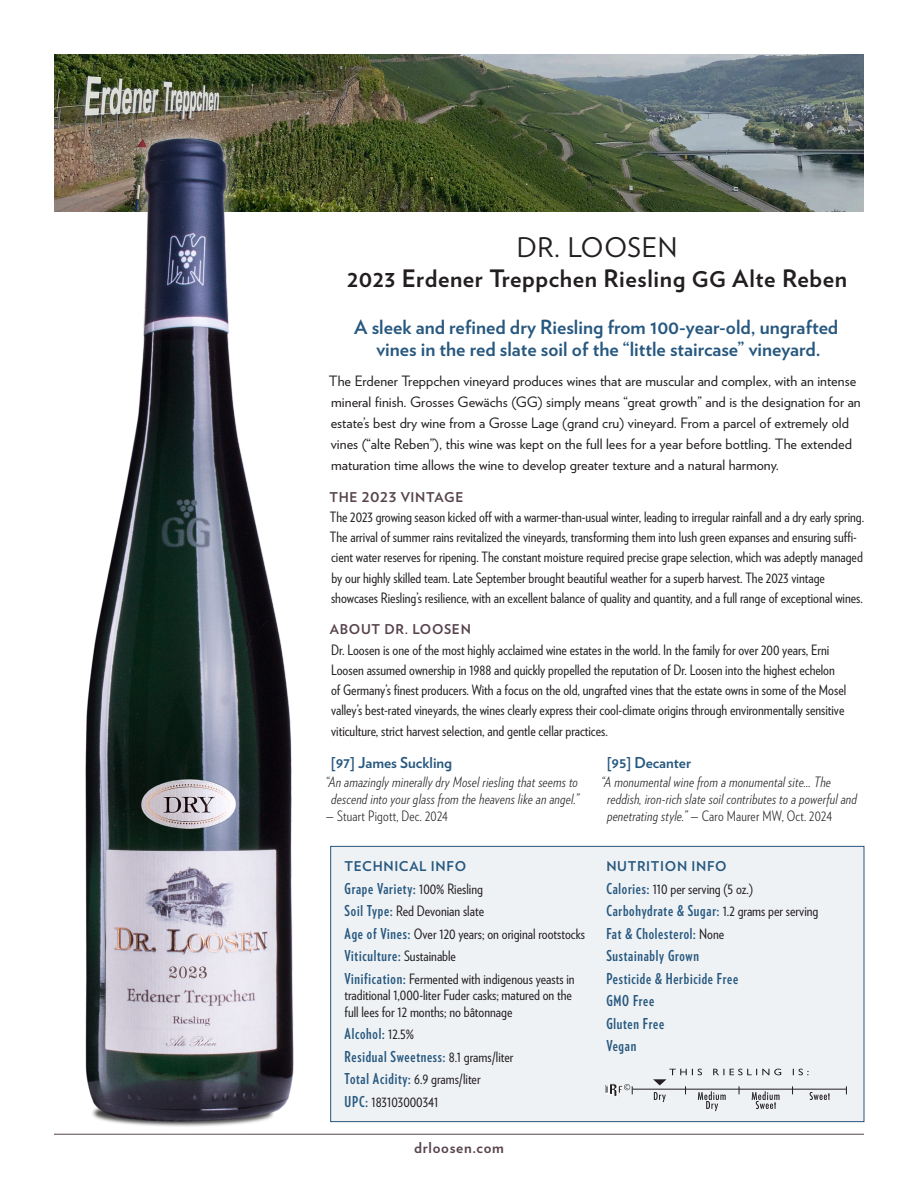
<style>
.page{position:relative;width:918px;height:1188px;background:#fff}
.page>*{position:absolute;margin:0;border:0;box-sizing:border-box;transform-origin:0 0}
.HD_1-V{font:27px "Verlag";letter-spacing:.025em;color:#231f20}
.HD_1A-V{font:700 24px "Verlag";letter-spacing:.025em;color:#231f20}
.Subhead_Description{font:700 19.5px/22.5px "Verlag";color:#27587f;text-align:center}
.Tech_Info_Bullets{font:700 15px "Verlag Compressed";letter-spacing:.05em;color:#27587f}
.Publication_Name{font:700 15px "Verlag";color:#27587f}
.t1{font:700 15px "Verlag";letter-spacing:.05em;color:#57434d}
.Text-Verlag_Condensed{font:14.25px/20.2px "Verlag Condensed";color:#231f20}
.Text-Verlag{font:14.25px/21px "Verlag";color:#231f20}
.Tech_Info_Bullets-2{font:14.25px/16.5px "Verlag Condensed";color:#231f20}
.Review_Text{font:italic 300 14.25px/17.2px "Verlag Condensed";letter-spacing:.015em;color:#231f20;text-align:center}
.Review_Text-2{font:300 14.25px "Verlag Condensed";letter-spacing:.015em;color:#231f20}
.subhd_1{font:700 13.5px "Verlag";letter-spacing:.05em;color:#57434d}
.Subhead-Tech_Info{font:700 13.5px "Verlag";letter-spacing:.05em;color:#27587f}
.s1{font-family:"Verlag Bold SC900";font-weight:400;font-size:21.6px}
.s2{font-family:"Verlag Condensed";font-weight:400;font-size:14.25px;color:#231f20}
.s3{font-family:"Verlag Compressed";font-weight:700;font-size:15px;color:#27587f}
.s4{font-style:normal}
</style>
<div class="page">
<hr style="left:54px;top:1134px;width:810px;height:1px;background:#57434d">
<img style="left:54px;top:54px;width:810px;height:158px">
<div style="left:331px;top:846px;width:533px;height:276px;background:#eff2f5"></div>
<div style="left:330px;top:846px;width:534px;height:276px;border:1px solid #27587f"></div>
<svg style="left:606px;top:1084px;width:27px;height:13px"></svg>
<hr style="left:632px;top:1089px;width:215px;height:1px;background:#231f20">
<svg style="left:653px;top:1069px;width:177px;height:42px"></svg>
<div style="left:67px;top:119px;width:246px;height:1024px;background:#fff;opacity:.75"></div>
<img style="left:77px;top:131px;width:221px;height:1003px">
<p class="HD_1-V" style="left:517px;top:227px;width:162px">DR. LOOSEN</p>
<p class="HD_1A-V" style="left:347px;top:260px;width:502px">2023 Erdener Treppchen Riesling <span class="s1">gg</span> Alte Reben</p>
<p class="Subhead_Description" style="left:354px;top:314px;width:486px">A sleek and refined dry Riesling from 100-year-old, ungrafted vines in the red slate soil of the “little staircase” vineyard.</p>
<p class="Text-Verlag" style="left:329px;top:370px;width:533px">The Erdener Treppchen vineyard produces wines that are muscular and complex, with an intense mineral finish. Grosses Gewächs (GG) simply means “great growth” and is the designation for an estate’s best dry wine from a Grosse Lage (grand cru) vineyard. From a parcel of extremely old vines (“alte Reben”), this wine was kept on the full lees for a year before bottling. The extended maturation time allows the wine to develop greater texture and a natural harmony.</p>
<p class="subhd_1" style="left:329px;top:486px;width:135px">THE 2023 VINTAGE</p>
<p class="Text-Verlag_Condensed" style="left:330px;top:506px;width:536px">The 2023 growing season kicked off with a warmer-than-usual winter, leading to irregular rainfall and a dry early spring.<br>The arrival of summer rains revitalized the vineyards, transforming them into lush green expanses and ensuring suffi&shy;cient water reserves for ripening. The constant moisture required precise grape selection, which was adeptly managed by our highly skilled team. Late September brought beautiful weather for a superb harvest. The 2023 vintage showcases Riesling’s resilience, with an excellent balance of quality and quantity, and a full range of exceptional wines.</p>
<p class="subhd_1" style="left:330px;top:619px;width:142px">ABOUT DR. LOOSEN</p>
<p class="Text-Verlag_Condensed" style="left:331px;top:639px;width:517px">Dr. Loosen is one of the most highly acclaimed wine estates in the world. In the family for over 200 years, Erni Loosen assumed ownership in 1988 and quickly propelled the reputation of Dr. Loosen into the highest echelon of Germany’s finest producers. With a focus on the old, ungrafted vines that the estate owns in some of the Mosel valley’s best-rated vineyards, the wines clearly express their cool-climate origins through environmentally sensitive viticulture, strict harvest selection, and gentle cellar practices.</p>
<p class="Publication_Name" style="left:331px;top:751px;width:123px">[97] James Suckling</p>
<p class="Review_Text" style="left:325px;top:772px;width:255px">“An amazingly minerally dry Mosel riesling that seems to descend into your glass from the heavens like an angel.”</p>
<p class="Review_Text-2" style="left:326px;top:806px;width:124px">— Stuart Pigott, Dec. 2024</p>
<p class="Subhead-Tech_Info" style="left:345px;top:856px;width:123px">TECHNICAL INFO</p>
<p class="Tech_Info_Bullets" style="left:345px;top:877px;width:140px">Grape Variety: <span class="s2">100% Riesling</span></p>
<p class="Tech_Info_Bullets-2" style="left:345px;top:902px;width:141px"><span class="s3">Soil Type:</span> Red Devonian slate</p>
<p class="Tech_Info_Bullets-2" style="left:345px;top:925px;width:242px"><span class="s3">Age of Vines:</span> Over 120 years; on original rootstocks</p>
<p class="Tech_Info_Bullets" style="left:345px;top:945px;width:113px">Viticulture: <span class="s2">Sustainable</span></p>
<p class="Tech_Info_Bullets-2" style="left:345px;top:970px;width:232px"><span class="s3">Vinification:</span> Fermented with indigenous yeasts in traditional 1,000-liter Fuder casks; matured on the full lees for 12 months; no bâtonnage</p>
<p class="Tech_Info_Bullets" style="left:345px;top:1023px;width:71px">Alcohol: <span class="s2">12.5%</span></p>
<p class="Tech_Info_Bullets" style="left:345px;top:1045px;width:170px">Residual Sweetness: <span class="s2">8.1 grams/liter</span></p>
<p class="Tech_Info_Bullets-2" style="left:345px;top:1070px;width:138px"><span class="s3">Total Acidity:</span> 6.9 grams/liter</p>
<p class="Tech_Info_Bullets-2" style="left:345px;top:1093px;width:96px"><span class="s3">UPC:</span> 183103000341</p>
<p class="t1" style="left:414px;top:1135px;width:91px">drloosen.com</p>
<p class="Publication_Name" style="left:607px;top:751px;width:86px">[95] Decanter</p>
<p class="Review_Text" style="left:607px;top:772px;width:251px;text-align:left;text-indent:-6px">“A monumental wine from a monumental site… The reddish, iron-rich slate soil contributes to a powerful and penetrating style.” <span class="s4">— Caro Maurer MW, Oct. 2024</span></p>
<p class="Subhead-Tech_Info" style="left:606px;top:856px;width:122px">NUTRITION INFO</p>
<p class="Tech_Info_Bullets-2" style="left:606px;top:880px;width:148px"><span class="s3">Calories:</span> 110 per serving (5 oz.)</p>
<p class="Tech_Info_Bullets" style="left:606px;top:900px;width:214px">Carbohydrate &amp; Sugar: <span class="s2">1.2 grams per serving</span></p>
<p class="Tech_Info_Bullets" style="left:606px;top:922px;width:119px">Fat &amp; Cholesterol: <span class="s2">None</span></p>
<p class="Tech_Info_Bullets" style="left:606px;top:945px;width:94px">Sustainably Grown</p>
<p class="Tech_Info_Bullets" style="left:606px;top:967px;width:133px">Pesticide &amp; Herbicide Free</p>
<p class="Tech_Info_Bullets" style="left:606px;top:990px;width:49px">GMO Free</p>
<p class="Tech_Info_Bullets" style="left:606px;top:1012px;width:59px">Gluten Free</p>
<p class="Tech_Info_Bullets" style="left:606px;top:1035px;width:31px">Vegan</p>
</div>
